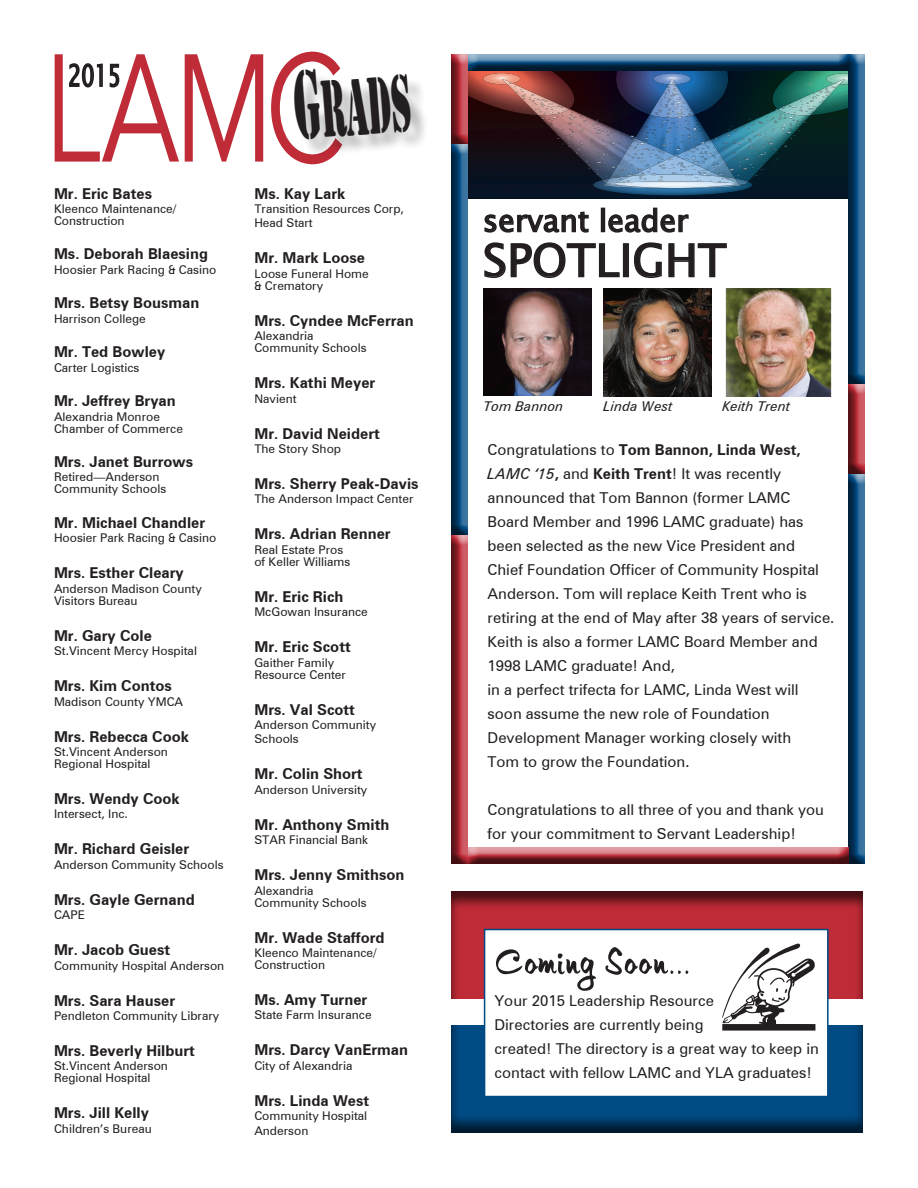
<style>
.page{position:relative;width:918px;height:1188px;background:#fff}
.page>*{position:absolute;margin:0;border:0;box-sizing:border-box;transform-origin:0 0}
.t1{font:150px "Expo Book SSK";color:#bf2b37;scale:.75 1}
.t2{font:87px "Kartoon Kutz";color:#231f20}
.t3{font:75px "Stencil Std";color:#231f20;scale:.42 1}
.t4{font:52.5px "Aristoi Script SSK";color:#231f20}
.t5{font:45px "Lucida Sans Unicode";color:#231f20}
.t6{font:30px "Lucida Sans Unicode";color:#231f20}
.t7{font:30px "Lucida Sans Unicode";color:#231f20;scale:.7 1}
.t8{font:15px/24px "Zurich BT";color:#231f20}
.t9{font:700 15px "Zurich BT";color:#231f20}
.t10{font:italic 13.5px "Zurich BT";color:#231f20}
.t11{font:12px/12px "Zurich BT";color:#231f20}
.s1{font-size:90px}
.s2{font-weight:700}
.s3{font-style:italic}
</style>
<div class="page">
<svg style="left:469px;top:115px;width:379px;height:84px"></svg>
<img style="left:579px;top:72px;width:188px;height:41px">
<img style="left:538px;top:115px;width:28px;height:65px">
<img style="left:675px;top:114px;width:36px;height:27px">
<img style="left:593px;top:185px;width:159px;height:10px">
<img style="left:607px;top:185px;width:134px;height:3px">
<img style="left:711px;top:109px;width:100px;height:73px">
<img style="left:675px;top:141px;width:41px;height:15px">
<img style="left:675px;top:156px;width:41px;height:18px">
<img style="left:675px;top:174px;width:41px;height:7px">
<img style="left:613px;top:181px;width:126px;height:7px">
<img style="left:566px;top:113px;width:109px;height:73px">
<svg style="left:716px;top:111px;width:74px;height:74px"></svg>
<img style="left:616px;top:72px;width:112px;height:42px">
<img style="left:650px;top:84px;width:45px;height:34px">
<img style="left:654px;top:73px;width:37px;height:11px">
<img style="left:767px;top:72px;width:81px;height:43px">
<img style="left:778px;top:83px;width:62px;height:32px">
<img style="left:826px;top:73px;width:22px;height:11px">
<svg style="left:818px;top:79px;width:27px;height:23px"></svg>
<img style="left:469px;top:72px;width:110px;height:43px">
<img style="left:507px;top:83px;width:62px;height:32px">
<img style="left:483px;top:73px;width:37px;height:11px">
<svg style="left:502px;top:79px;width:25px;height:21px"></svg>
<img style="left:523px;top:94px;width:31px;height:9px">
<svg style="left:660px;top:79px;width:22px;height:23px"></svg>
<img style="left:800px;top:93px;width:24px;height:9px">
<div style="left:451px;top:54px;width:18px;height:92px;background:#231f20;opacity:.75"></div>
<div style="left:451px;top:534px;width:18px;height:331px;background:#231f20;opacity:.75"></div>
<div style="left:451px;top:144px;width:18px;height:392px;background:#231f20;opacity:.75"></div>
<div style="left:848px;top:474px;width:18px;height:391px;background:#231f20;opacity:.75"></div>
<div style="left:848px;top:384px;width:18px;height:92px;background:#231f20;opacity:.75"></div>
<div style="left:848px;top:54px;width:18px;height:330px;background:#231f20;opacity:.75"></div>
<div style="left:466px;top:54px;width:384px;height:18px;background:#231f20;opacity:.75"></div>
<div style="left:466px;top:846px;width:384px;height:15px;background:#e2a1a7"></div>
<div style="left:466px;top:848px;width:384px;height:18px;background:#231f20;opacity:.75"></div>
<svg style="left:484px;top:211px;width:105px;height:22px"></svg>
<div style="left:601px;top:208px;width:4px;height:24px;border:2px solid #231f20"></div>
<svg style="left:608px;top:207px;width:81px;height:26px"></svg>
<svg style="left:484px;top:242px;width:136px;height:37px"></svg>
<div style="left:623px;top:243px;width:6px;height:34px;border:2px solid #231f20"></div>
<svg style="left:634px;top:242px;width:93px;height:37px"></svg>
<img style="left:483px;top:289px;width:108px;height:107px">
<img style="left:604px;top:288px;width:108px;height:108px">
<img style="left:725px;top:288px;width:106px;height:108px">
<div style="left:451px;top:1023px;width:412px;height:111px;background:#231f20;opacity:.75"></div>
<div style="left:451px;top:890px;width:413px;height:111px;background:#231f20;opacity:.75"></div>
<div style="left:484px;top:929px;width:345px;height:168px;background:#fff;border:2px solid #004b84"></div>
<svg style="left:69px;top:63px;width:51px;height:25px"></svg>
<div style="left:297px;top:72px;width:132px;height:86px;background:#231f20;opacity:.3"></div>
<h1 class="t1" style="left:52px;top:22px;width:391px">LAMC</h1>
<h3 class="t7" style="left:68px;top:52px;width:77px">2015</h3>
<h3 class="t3" style="left:291px;top:63px;width:280px;rotate:-4deg"><span class="s1">G</span>rads</h3>
<p class="t9" style="left:54px;top:184px;width:100px">Mr. Eric Bates</p>
<p class="t11" style="left:54px;top:203px;width:124px">Kleenco Maintenance/<br>Construction</p>
<p class="t9" style="left:54px;top:245px;width:156px">Ms. Deborah Blaesing</p>
<p class="t11" style="left:54px;top:263px;width:164px">Hoosier Park Racing &amp; Casino</p>
<p class="t9" style="left:54px;top:294px;width:147px">Mrs. Betsy Bousman</p>
<p class="t11" style="left:54px;top:312px;width:93px">Harrison College</p>
<p class="t9" style="left:54px;top:343px;width:113px">Mr. Ted Bowley</p>
<p class="t11" style="left:54px;top:361px;width:87px">Carter Logistics</p>
<p class="t9" style="left:54px;top:392px;width:123px">Mr. Jeffrey Bryan</p>
<p class="t11" style="left:54px;top:410px;width:131px">Alexandria Monroe<br>Chamber of Commerce</p>
<p class="t9" style="left:54px;top:453px;width:141px">Mrs. Janet Burrows</p>
<p class="t11" style="left:54px;top:471px;width:114px">Retired—Anderson<br>Community Schools</p>
<p class="t9" style="left:54px;top:513px;width:153px">Mr. Michael Chandler</p>
<p class="t11" style="left:54px;top:532px;width:164px">Hoosier Park Racing &amp; Casino</p>
<p class="t9" style="left:54px;top:564px;width:131px">Mrs. Esther Cleary</p>
<p class="t11" style="left:54px;top:582px;width:149px">Anderson Madison County<br>Visitors Bureau</p>
<p class="t9" style="left:54px;top:626px;width:99px">Mr. Gary Cole</p>
<p class="t11" style="left:54px;top:645px;width:145px">St.Vincent Mercy Hospital</p>
<p class="t9" style="left:54px;top:677px;width:119px">Mrs. Kim Contos</p>
<p class="t11" style="left:54px;top:695px;width:131px">Madison County YMCA</p>
<p class="t9" style="left:54px;top:727px;width:136px">Mrs. Rebecca Cook</p>
<p class="t11" style="left:54px;top:746px;width:115px">St.Vincent Anderson<br>Regional Hospital</p>
<p class="t9" style="left:54px;top:789px;width:127px">Mrs. Wendy Cook</p>
<p class="t11" style="left:54px;top:808px;width:75px">Intersect, Inc.</p>
<p class="t9" style="left:54px;top:840px;width:137px">Mr. Richard Geisler</p>
<p class="t11" style="left:54px;top:858px;width:171px">Anderson Community Schools</p>
<p class="t9" style="left:54px;top:890px;width:142px">Mrs. Gayle Gernand</p>
<p class="t11" style="left:54px;top:909px;width:32px">CAPE</p>
<p class="t9" style="left:54px;top:941px;width:118px">Mr. Jacob Guest</p>
<p class="t11" style="left:54px;top:959px;width:172px">Community Hospital Anderson</p>
<p class="t9" style="left:54px;top:991px;width:123px">Mrs. Sara Hauser</p>
<p class="t11" style="left:54px;top:1010px;width:167px">Pendleton Community Library</p>
<p class="t9" style="left:54px;top:1041px;width:143px">Mrs. Beverly Hilburt</p>
<p class="t11" style="left:54px;top:1060px;width:115px">St.Vincent Anderson<br>Regional Hospital</p>
<p class="t9" style="left:54px;top:1104px;width:96px">Mrs. Jill Kelly</p>
<p class="t11" style="left:54px;top:1122px;width:99px">Children’s Bureau</p>
<p class="t9" style="left:254px;top:184px;width:93px">Ms. Kay Lark</p>
<p class="t11" style="left:254px;top:201px;width:151px;line-height:14.4px">Transition Resources Corp,<br>Head Start</p>
<p class="t9" style="left:254px;top:249px;width:112px">Mr. Mark Loose</p>
<p class="t11" style="left:254px;top:267px;width:116px">Loose Funeral Home &amp; Crematory</p>
<p class="t9" style="left:254px;top:311px;width:161px">Mrs. Cyndee McFerran</p>
<p class="t11" style="left:254px;top:330px;width:114px">Alexandria<br>Community Schools</p>
<p class="t9" style="left:254px;top:374px;width:123px">Mrs. Kathi Meyer</p>
<p class="t11" style="left:254px;top:392px;width:44px">Navient</p>
<p class="t9" style="left:254px;top:424px;width:127px">Mr. David Neidert</p>
<p class="t11" style="left:254px;top:443px;width:88px">The Story Shop</p>
<p class="t9" style="left:254px;top:474px;width:166px">Mrs. Sherry Peak-Davis</p>
<p class="t11" style="left:254px;top:493px;width:161px">The Anderson Impact Center</p>
<p class="t9" style="left:254px;top:525px;width:138px">Mrs. Adrian Renner</p>
<p class="t11" style="left:254px;top:543px;width:97px">Real Estate Pros of Keller Williams</p>
<p class="t9" style="left:254px;top:587px;width:91px">Mr. Eric Rich</p>
<p class="t11" style="left:254px;top:606px;width:115px">McGowan Insurance</p>
<p class="t9" style="left:254px;top:638px;width:98px">Mr. Eric Scott</p>
<p class="t11" style="left:254px;top:656px;width:93px">Gaither Family<br>Resource Center</p>
<p class="t9" style="left:254px;top:700px;width:102px">Mrs. Val Scott</p>
<p class="t11" style="left:254px;top:717px;width:123px;line-height:14.4px">Anderson Community<br>Schools</p>
<p class="t9" style="left:254px;top:765px;width:110px">Mr. Colin Short</p>
<p class="t11" style="left:254px;top:783px;width:114px">Anderson University</p>
<p class="t9" style="left:254px;top:815px;width:137px">Mr. Anthony Smith</p>
<p class="t11" style="left:254px;top:834px;width:115px">STAR Financial Bank</p>
<p class="t9" style="left:254px;top:866px;width:152px">Mrs. Jenny Smithson</p>
<p class="t11" style="left:254px;top:884px;width:114px">Alexandria<br>Community Schools</p>
<p class="t9" style="left:254px;top:928px;width:132px">Mr. Wade Stafford</p>
<p class="t11" style="left:254px;top:947px;width:124px">Kleenco Maintenance/<br>Construction</p>
<p class="t9" style="left:254px;top:990px;width:114px">Ms. Amy Turner</p>
<p class="t11" style="left:254px;top:1009px;width:119px">State Farm Insurance</p>
<p class="t9" style="left:254px;top:1041px;width:155px">Mrs. Darcy VanErman</p>
<p class="t11" style="left:254px;top:1059px;width:100px">City of Alexandria</p>
<p class="t9" style="left:254px;top:1091px;width:116px">Mrs. Linda West</p>
<p class="t11" style="left:254px;top:1109px;width:114px;line-height:14.4px">Community Hospital<br>Anderson</p>
<h3 class="t6" style="left:483px;top:197px;width:207px">servant leader</h3>
<h3 class="t5" style="left:483px;top:225px;width:245px">SPOTLIGHT</h3>
<p class="t10" style="left:484px;top:398px;width:81px">Tom Bannon</p>
<p class="t10" style="left:604px;top:398px;width:71px">Linda West</p>
<p class="t10" style="left:723px;top:398px;width:69px">Keith Trent</p>
<p class="t8" style="left:488px;top:437px;width:348px">Congratulations to <span class="s2">Tom Bannon, Linda West, </span><span class="s3">LAMC ‘15</span><span class="s2">,</span> and <span class="s2">Keith Trent</span>! It was recently announced that Tom Bannon (former LAMC Board Member and 1996 LAMC graduate) has been selected as the new Vice President and<br>Chief Foundation Officer of Community Hospital Anderson. Tom will replace Keith Trent who is retiring at the end of May after 38 years of service.<br>Keith is also a former LAMC Board Member and 1998 LAMC graduate! And,<br>in a perfect trifecta for LAMC, Linda West will soon assume the new role of Foundation Development Manager working closely with<br>Tom to grow the Foundation.</p>
<p class="t8" style="left:488px;top:797px;width:338px">Congratulations to all three of you and thank you for your commitment to Servant Leadership!</p>
<h2 class="t2" style="left:722px;top:944px;width:94px">V</h2>
<h3 class="t4" style="left:494px;top:939px;width:198px">Coming Soon...</h3>
<p class="t8" style="left:494px;top:989px;width:326px">Your 2015 Leadership Resource<br>Directories are currently being<br>created! The directory is a great way to keep in contact with fellow LAMC and YLA graduates!</p>
</div>
